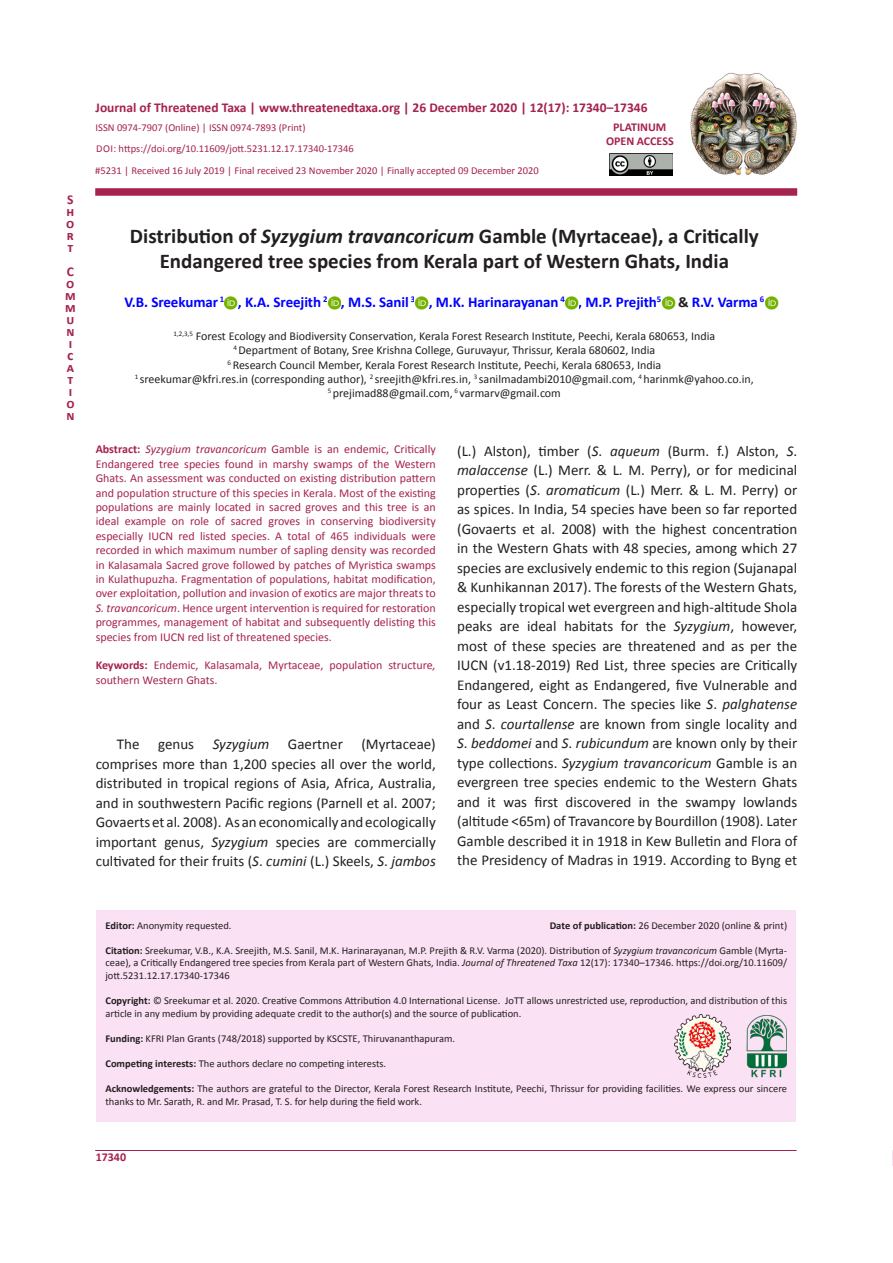
<style>
.page{position:relative;width:893px;height:1263px;background:#fff}
.page>*{position:absolute;margin:0;border:0;box-sizing:border-box;transform-origin:0 0}
.t1{font:700 21px/25.2px "Calibri";color:#231f20;text-align:center}
.t2{font:15px/19.5px "Calibri";color:#231f20;text-align:justify}
.t3{font:700 15px "Calibri";letter-spacing:-.005em;color:#00f}
.t4{font:700 13.5px "Calibri";color:#a5234c}
.t5{font:13.5px "Calibri Bold 2";color:#a5234c}
.t6{font:12px/14.4px "Calibri";color:#a5234c;text-align:justify}
.t7{font:12px "Calibri";color:#231f20}
.jott_notes_citation{font:700 12px "Calibri";color:#a5234c}
.t8{font:12px "Calibri Bold 2";color:#a5234c}
.jott_notes_citation-2{font:10.5px/12.6px "Calibri";color:#231f20}
.jott_notes_citation-3{font:10.5px/12.6px "Calibri 2";color:#231f20;text-align:justify}
.jott_notes_citation-4{font:10.5px "Calibri";color:#a5234c}
.Body{font:10.5px "Calibri";color:#231f20}
.s1{font-family:"Calibri 2"}
.s2{font-family:"Calibri Bold Italic 2";font-weight:400}
.s3{font-family:"Calibri Bold 2";font-weight:400}
.s4{font-family:"Calibri Bold 2";font-weight:400;color:#231f20}
.s5{font-family:"Calibri 2";color:#222}
.s6{font-weight:700}
.s7{font-family:"Calibri Italic 2"}
.s8{font-style:italic}
.s9{font-family:"Calibri Bold 2"}
.s10{font-family:"Calibri";font-weight:700}
.s11{font-family:"Calibri"}
</style>
<div class="page">
<svg style="left:892px;top:1150px;width:1px;height:16px"></svg>
<div style="left:96px;top:910px;width:700px;height:212px;background:#fbe1f4"></div>
<img style="left:690px;top:72px;width:107px;height:103px">
<img style="left:609px;top:154px;width:63px;height:22px">
<hr style="left:95px;top:1150px;width:702px;height:1px;background:#a5234c">
<div style="left:95px;top:188px;width:702px;height:8px;background:#a5234c"></div>
<img style="left:224px;top:296px;width:14px;height:13px">
<svg style="left:328px;top:296px;width:13px;height:13px"></svg>
<svg style="left:415px;top:296px;width:13px;height:13px"></svg>
<svg style="left:565px;top:296px;width:13px;height:13px"></svg>
<svg style="left:662px;top:296px;width:13px;height:13px"></svg>
<svg style="left:765px;top:296px;width:13px;height:13px"></svg>
<img style="left:674px;top:1015px;width:56px;height:62px">
<img style="left:747px;top:1015px;width:39px;height:62px">
<p class="t5" style="left:67px;top:191px;width:8px">S</p>
<p class="t4" style="left:67px;top:203px;width:9px">h</p>
<p class="t4" style="left:66px;top:215px;width:10px">o</p>
<p class="t4" style="left:67px;top:227px;width:8px">r</p>
<p class="t4" style="left:67px;top:239px;width:7px">t</p>
<p class="t5" style="left:67px;top:263px;width:9px">C</p>
<p class="t4" style="left:66px;top:275px;width:10px">o</p>
<p class="t4" style="left:65px;top:287px;width:12px">m</p>
<p class="t4" style="left:65px;top:299px;width:12px">m</p>
<p class="t4" style="left:66px;top:311px;width:9px">u</p>
<p class="t4" style="left:66px;top:323px;width:10px">n</p>
<p class="t4" style="left:69px;top:335px;width:5px">i</p>
<p class="t4" style="left:67px;top:347px;width:8px">c</p>
<p class="t4" style="left:67px;top:359px;width:9px">a</p>
<p class="t4" style="left:67px;top:371px;width:7px">t</p>
<p class="t4" style="left:69px;top:383px;width:5px">i</p>
<p class="t4" style="left:66px;top:395px;width:10px">o</p>
<p class="t4" style="left:66px;top:407px;width:10px">n</p>
<p class="t4" style="left:96px;top:99px;width:554px">Journal of Threatened Taxa | www.threatenedtaxa.org | 26 December 2020 | 12(17): 17340–17346</p>
<p class="jott_notes_citation-4" style="left:96px;top:121px;width:211px">ISSN 0974-7907 (Online) | ISSN 0974-7893 (Print)</p>
<p class="jott_notes_citation-4" style="left:96px;top:142px;width:259px">DOI<span class="s1">:</span> https://doi.org/10.11609/jott.<span class="s1">5231.12.17.17340-17346</span></p>
<p class="jott_notes_citation-4" style="left:95px;top:164px;width:445px">#5231 | Received 16 July 2019 | Final received 23 November 2020 | Finally accepted 09 December 2020</p>
<p class="jott_notes_citation" style="left:613px;top:119px;width:55px">PLATINUM</p>
<p class="jott_notes_citation" style="left:606px;top:133px;width:69px">OPEN ACCESS</p>
<p class="t1" style="left:130px;top:223px;width:630px">Distribution of <span class="s2">Syzygium travancoricum</span> Gamble (Myrtaceae), a Critically<br>Endangered tree species from Kerala part of Western Ghats, India</p>
<p class="t3" style="left:124px;top:293px;width:641px"><span class="s3">V.B. Sreekumar</span> <sup>1</sup> , K.A. Sreejith <sup>2</sup> , M.S. Sanil <sup>3</sup> , M.K. Harinarayanan <sup>4</sup> , M.P. Prejith<sup>5</sup> <span class="s4">&amp;</span> <span class="s3">R.V. Varma</span> <sup>6</sup></p>
<p class="t7" style="left:174px;top:328px;width:543px"><sup>1,2,3,5</sup> Forest Ecology and Biodiversity Conservation, Kerala Forest Research Institute, Peechi, Kerala 680653, India</p>
<p class="t7" style="left:233px;top:343px;width:423px"><sup>4</sup> Department of Botany, Sree Krishna College, Guruvayur, Thrissur, Kerala 680602, India</p>
<p class="t7" style="left:228px;top:357px;width:435px"><sup>6</sup> Research Council Member, Kerala Forest Research Institute, Peechi, Kerala 680653, India</p>
<p class="t7" style="left:135px;top:371px;width:621px"><sup>1</sup> sreekumar@kfri.res.in (corresponding author), <sup>2</sup> sreejith@kfri.res.in, <sup>3</sup> sanilmadambi2010@gmail.com<span class="s1">,</span> <sup>4</sup> <span class="s1">harinmk@yahoo.co.in</span><span class="s5">,</span></p>
<p class="t7" style="left:328px;top:386px;width:235px"><sup>5</sup> prejimad88@gmail.com, <sup>6</sup> varmarv@gmail.com</p>
<p class="t6" style="left:96px;top:442px;width:342px"><span class="s6">Abstract:</span> <span class="s7">Syzygium travancoricum</span> Gamble is an endemic, Critically Endangered tree species found in marshy swamps of the Western Ghats. An assessment was conducted on existing distribution pattern and population structure of this species in Kerala. Most of the existing populations are mainly located in sacred groves and this tree is an ideal example on role of sacred groves in conserving biodiversity especially IUCN red listed species. A total of 465 individuals were recorded in which maximum number of sapling density was recorded in Kalasamala Sacred grove followed by patches of Myristica swamps in Kulathupuzha. Fragmentation of populations, habitat modification, over exploitation, pollution and invasion of exotics are major threats to <span class="s7">S. travancoricum</span>. Hence urgent intervention is required for restoration programmes, management of habitat and subsequently delisting this species from IUCN red list of threatened species.</p>
<p class="t6" style="left:96px;top:658px;width:342px"><span class="s6">Keywords:</span> Endemic, Kalasamala, Myrtaceae, population structure<span class="s7">, </span>southern Western Ghats.</p>
<p class="t2" style="left:96px;top:734px;width:342px;text-indent:21px">The genus <span class="s7">Syzygium</span> <span class="s1">Gaertner (Myrtaceae) </span>comprises more than 1,200 species all over the world, distributed in tropical regions of Asia, Africa, Australia, and in southwestern Pacific regions (Parnell et al. 2007; Govaerts et al<span class="s7">.</span> 2008). As an economically and ecologically important genus, <span class="s7">Syzygium</span> <span class="s1">species are commercially </span>cultivated for their fruits (<span class="s7">S</span><span class="s1">.</span> <span class="s7">cumini</span> (L.) Skeels, <span class="s7">S</span><span class="s1">.</span> <span class="s7">jambos</span></p>
<p class="t2" style="left:457px;top:441px;width:342px">(L.) Alston), timber (<span class="s7">S</span><span class="s1">.</span> <span class="s7">aqueum</span> (Burm. f.) Alston, <span class="s7">S</span><span class="s1">. </span><span class="s7">malaccense</span> (L.) Merr. &amp; L. M. Perry), or for medicinal properties (<span class="s7">S</span><span class="s1">.</span> <span class="s8">aromaticum</span> (L.) Merr. &amp; L. M. Perry) or as spices. In India, 54 species have been so far reported (Govaerts et al. 2008) with the highest concentration in the Western Ghats with 48 species, among which 27 species are exclusively endemic to this region (Sujanapal &amp; Kunhikannan 2017). The forests of the Western Ghats, especially tropical wet evergreen and high-altitude Shola peaks are ideal habitats for the <span class="s7">Syzygium</span>, however, most of these species are threatened and as per the IUCN (v1.18-2019) Red List, three species are Critically Endangered, eight as Endangered, five Vulnerable and four as Least Concern. The species like <span class="s7">S</span><span class="s1">.</span> <span class="s7">palghatense </span><span class="s1">and</span> <span class="s7">S</span><span class="s1">.</span> <span class="s7">courtallense</span> are known from single locality and <span class="s7">S</span><span class="s1">.</span> <span class="s7">beddomei</span> <span class="s1">and</span> <span class="s7">S</span><span class="s1">.</span> <span class="s7">rubicundum</span> are known only by their type collections. <span class="s7">Syzygium travancoricum</span> <span class="s1">Gamble is an </span>evergreen tree species endemic to the Western Ghats and it was first discovered in the swampy lowlands (altitude &lt;65m) of Travancore by Bourdillon (1908). Later Gamble described it in 1918 in Kew Bulletin and Flora of the Presidency of Madras in 1919. According to Byng et</p>
<p class="jott_notes_citation-3" style="left:105px;top:919px;width:128px"><span class="s9">Editor:</span> Anonymity requested.</p>
<p class="jott_notes_citation-3" style="left:550px;top:919px;width:239px"><span class="s10">Date of publication:</span> 26 December 2020 (online &amp; print)</p>
<p class="jott_notes_citation-3" style="left:105px;top:944px;width:683px"><span class="s10">Citation:</span> Sreekumar, V.B., K.A. Sreejith, M.S. Sanil, M.K. Harinarayanan, M.P. Prejith &amp; R.V. Varma (2020). <span class="s11">Distribution of</span> <span class="s7">Syzygium travancoricum</span> Gamble (Myrta&shy;<span class="s11">ceae), a Critically Endangered tree species from Kerala part of Western Ghats, India.</span> <span class="s7">Journal of Threatened Taxa</span> 12(17): 17340–17346. <span class="s11">https://doi.org/10.11609/ jott.</span>5231.12.17.17340-17346</p>
<p class="jott_notes_citation-2" style="left:105px;top:994px;width:683px"><span class="s9">Copyright:</span> <span class="s1">© Sreekumar et al. 2020</span>. Creative Commons Attribution 4.0 International License. JoTT allows unrestricted use, reproduction, and distribution of this article in any medium by providing adequate credit to the author(s) and the source of publication.</p>
<p class="Body" style="left:105px;top:1032px;width:351px"><span class="s6">Funding:</span> KFRI Plan Grants (748/2018) supported by KSCSTE, Thiruvananthapuram.</p>
<p class="Body" style="left:105px;top:1057px;width:282px"><span class="s6">Competing interests:</span> The authors declare no competing interests.</p>
<p class="jott_notes_citation-2" style="left:105px;top:1082px;width:683px"><span class="s6">Acknowledgements:</span> The authors are grateful to the Director, Kerala Forest Research Institute, Peechi, Thrissur for providing facilities. We express our sincere thanks to Mr. Sarath, R. and Mr. Prasad, T. S. for help during the field work.</p>
<p class="t8" style="left:96px;top:1149px;width:32px">17340</p>
</div>
